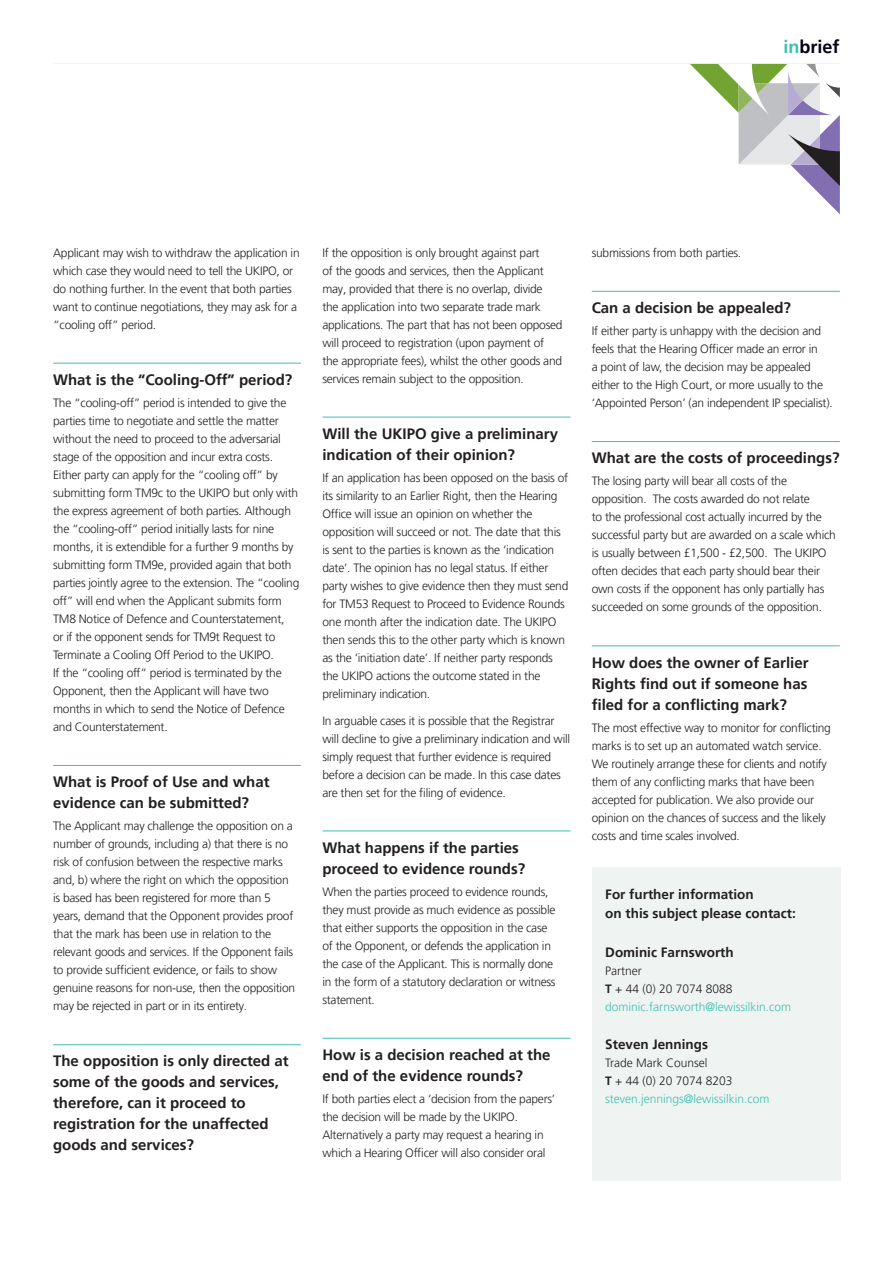
<style>
.page{position:relative;width:893px;height:1263px;background:#fff}
.page>*{position:absolute;margin:0;border:0;box-sizing:border-box;transform-origin:0 0}
.t1{font:700 18px "Frutiger LT Pro";color:#000212}
.Inbrief_Sub-heading{font:700 15px/21px "Frutiger LT Pro";color:#231f20}
.t2{font:700 13.5px/19.5px "Frutiger LT Pro";color:#231f20}
.Inbrief_Body_Text{font:300 12px/18px "Frutiger LT Pro";letter-spacing:-.02em;color:#231f20}
.Inbrief_Body_Text-2{font:300 12px/18px "Frutiger LT Pro";color:#231f20}
.t3{font:300 12px/18px "Frutiger LT Pro";color:#3fbfae}
.s1{color:#3fbfae}
.s2{color:#231f20}
.s3{font-weight:700;color:#231f20}
.s4{font-weight:700}
</style>
<div class="page">
<svg style="left:690px;top:64px;width:150px;height:150px"></svg>
<hr style="left:53px;top:363px;width:248px;height:1px;background:#3fbfae">
<hr style="left:53px;top:765px;width:248px;height:1px;background:#3fbfae">
<hr style="left:53px;top:1044px;width:248px;height:1px;background:#3fbfae">
<hr style="left:322px;top:417px;width:248px;height:1px;background:#3fbfae">
<hr style="left:322px;top:830px;width:248px;height:1px;background:#3fbfae">
<hr style="left:322px;top:1038px;width:248px;height:1px;background:#3fbfae">
<hr style="left:53px;top:63px;width:787px;height:1px;background:#eff4f2">
<hr style="left:592px;top:291px;width:248px;height:1px;background:#3fbfae">
<hr style="left:592px;top:441px;width:248px;height:1px;background:#3fbfae">
<hr style="left:592px;top:645px;width:248px;height:1px;background:#3fbfae">
<div style="left:592px;top:867px;width:248px;height:314px;background:#eff4f2"></div>
<p class="t1" style="left:783px;top:36px;width:58px"><span class="s1">in</span>brief</p>
<p class="Inbrief_Body_Text" style="left:53px;top:244px;width:248px">Applicant may wish to withdraw the application in which case they would need to tell the UKIPO, or do nothing further. In the event that both parties want to continue negotiations, they may ask for a “cooling off” period.</p>
<p class="Inbrief_Sub-heading" style="left:53px;top:369px;width:241px">What is the “Cooling-Off” period?</p>
<p class="Inbrief_Body_Text" style="left:53px;top:394px;width:248px">The “cooling-off” period is intended to give the parties time to negotiate and settle the matter without the need to proceed to the adversarial stage of the opposition and incur extra costs.<br>Either party can apply for the “cooling off” by submitting form TM9c to the UKIPO but only with the express agreement of both parties. Although the “cooling-off” period initially lasts for nine months, it is extendible for a further 9 months by submitting form TM9e, provided again that both parties jointly agree to the extension. The “cooling off” will end when the Applicant submits form TM8 Notice of Defence and Counterstatement,<br>or if the opponent sends for TM9t Request to Terminate a Cooling Off Period to the UKIPO.<br>If the “cooling off” period is terminated by the Opponent, then the Applicant will have two months in which to send the Notice of Defence and Counterstatement.</p>
<p class="Inbrief_Sub-heading" style="left:53px;top:771px;width:218px">What is Proof of Use and what evidence can be submitted?</p>
<p class="Inbrief_Body_Text" style="left:53px;top:817px;width:243px">The Applicant may challenge the opposition on a number of grounds, including a) that there is no risk of confusion between the respective marks and, b) where the right on which the opposition is based has been registered for more than 5 years, demand that the Opponent provides proof that the mark has been use in relation to the relevant goods and services. If the Opponent fails to provide sufficient evidence, or fails to show genuine reasons for non-use, then the opposition may be rejected in part or in its entirety.</p>
<p class="Inbrief_Sub-heading" style="left:53px;top:1051px;width:237px">The opposition is only directed at some of the goods and services, therefore, can it proceed to registration for the unaffected goods and services?</p>
<p class="Inbrief_Body_Text" style="left:322px;top:244px;width:242px">If the opposition is only brought against part<br>of the goods and services, then the Applicant may, provided that there is no overlap, divide<br>the application into two separate trade mark applications. The part that has not been opposed will proceed to registration (upon payment of the appropriate fees), whilst the other goods and services remain subject to the opposition.</p>
<p class="Inbrief_Sub-heading" style="left:322px;top:423px;width:237px">Will the UKIPO give a preliminary indication of their opinion?</p>
<p class="Inbrief_Body_Text" style="left:322px;top:469px;width:247px">If an application has been opposed on the basis of its similarity to an Earlier Right, then the Hearing Office will issue an opinion on whether the opposition will succeed or not. The date that this is sent to the parties is known as the ‘indication date’. The opinion has no legal status. If either party wishes to give evidence then they must send for TM53 Request to Proceed to Evidence Rounds one month after the indication date. The UKIPO then sends this to the other party which is known as the ‘initiation date’. If neither party responds the UKIPO actions the outcome stated in the preliminary indication.</p>
<p class="Inbrief_Body_Text" style="left:322px;top:711px;width:249px">In arguable cases it is possible that the Registrar will decline to give a preliminary indication and will simply request that further evidence is required before a decision can be made. In this case dates are then set for the filing of evidence.</p>
<p class="Inbrief_Sub-heading" style="left:322px;top:837px;width:204px">What happens if the parties proceed to evidence rounds?</p>
<p class="Inbrief_Body_Text" style="left:322px;top:883px;width:235px">When the parties proceed to evidence rounds, they must provide as much evidence as possible that either supports the opposition in the case of the Opponent, or defends the application in the case of the Applicant. This is normally done in the form of a statutory declaration or witness statement.</p>
<p class="Inbrief_Sub-heading" style="left:322px;top:1044px;width:230px">How is a decision reached at the end of the evidence rounds?</p>
<p class="Inbrief_Body_Text" style="left:322px;top:1090px;width:234px">If both parties elect a ‘decision from the papers’ the decision will be made by the UKIPO.<br>Alternatively a party may request a hearing in which a Hearing Officer will also consider oral</p>
<p class="Inbrief_Body_Text" style="left:592px;top:244px;width:151px">submissions from both parties.</p>
<p class="Inbrief_Sub-heading" style="left:592px;top:297px;width:201px">Can a decision be appealed?</p>
<p class="Inbrief_Body_Text" style="left:592px;top:322px;width:242px">If either party is unhappy with the decision and feels that the Hearing Officer made an error in<br>a point of law, the decision may be appealed either to the High Court, or more usually to the ‘Appointed Person’ (an independent IP specialist).</p>
<p class="Inbrief_Sub-heading" style="left:592px;top:447px;width:249px">What are the costs of proceedings?</p>
<p class="Inbrief_Body_Text" style="left:592px;top:472px;width:246px">The losing party will bear all costs of the opposition. The costs awarded do not relate<br>to the professional cost actually incurred by the successful party but are awarded on a scale which is usually between £1,500 - £2,500. The UKIPO often decides that each party should bear their own costs if the opponent has only partially has succeeded on some grounds of the opposition.</p>
<p class="Inbrief_Sub-heading" style="left:592px;top:652px;width:218px;text-align:justify">How does the owner of Earlier Rights find out if someone has filed for a conflicting mark?</p>
<p class="Inbrief_Body_Text" style="left:592px;top:719px;width:241px">The most effective way to monitor for conflicting marks is to set up an automated watch service.<br>We routinely arrange these for clients and notify them of any conflicting marks that have been accepted for publication. We also provide our opinion on the chances of success and the likely costs and time scales involved.</p>
<p class="t2" style="left:605px;top:884px;width:192px">For further information<br>on this subject please contact:</p>
<p class="t2" style="left:605px;top:943px;width:130px">Dominic Farnsworth</p>
<p class="t3" style="left:605px;top:962px;width:187px"><span class="s2">Partner<br></span><span class="s3">T</span> <span class="s2">+ 44 (0) 20 7074 8088 </span>dominic.farnsworth@lewissilkin.com</p>
<p class="t2" style="left:605px;top:1034px;width:104px">Steven Jennings</p>
<p class="Inbrief_Body_Text-2" style="left:605px;top:1054px;width:166px">Trade Mark Counsel<br><span class="s4">T</span> + 44 (0) 20 7074 8203 <span class="s1">steven.jennings@lewissilkin.com</span></p>
</div>
